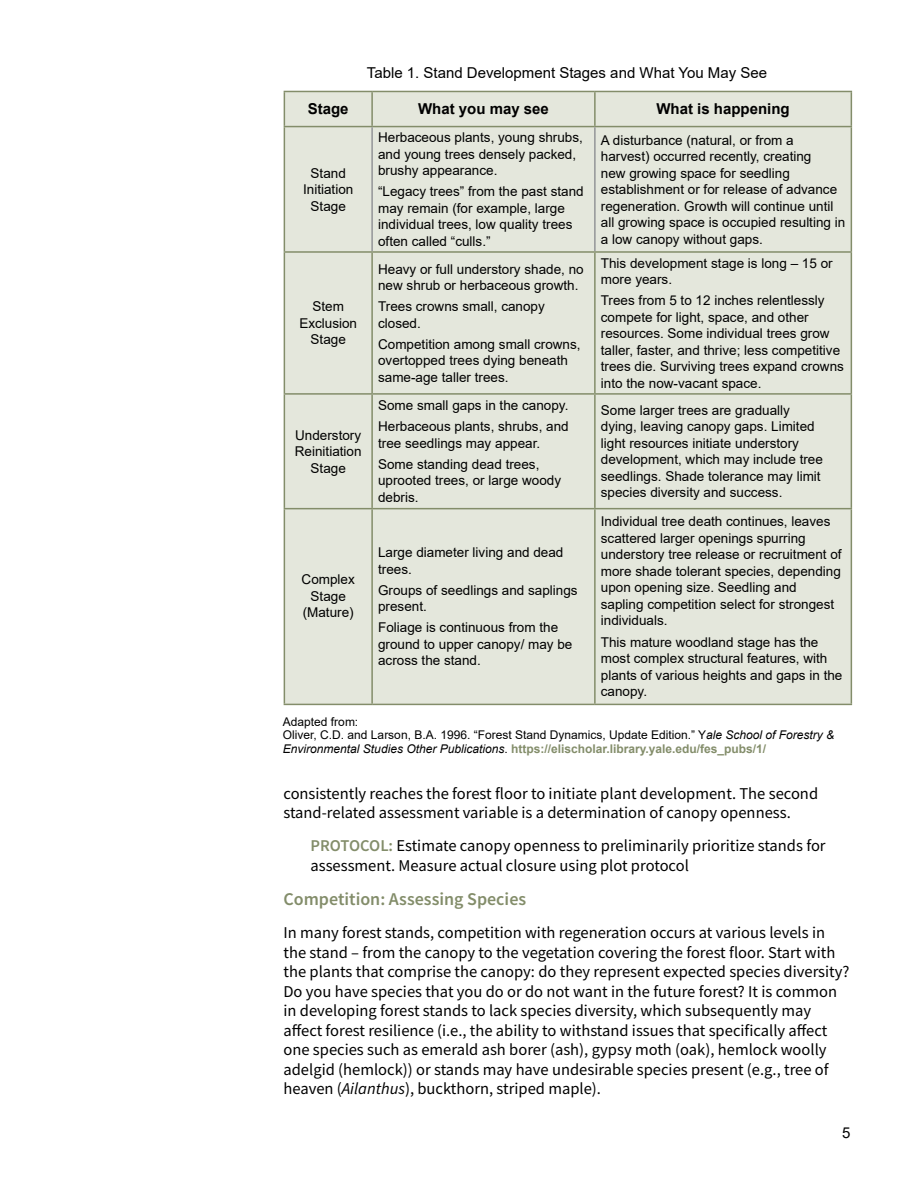
<style>
.page{position:relative;width:918px;height:1188px;background:#fff}
.page>*{position:absolute;margin:0;border:0;box-sizing:border-box;transform-origin:0 0}
.t1{font:600 18px "Source Sans Pro";color:#838d6a}
.t2{font:16.5px/19.5px "Source Sans Pro";color:#000}
.t3{font:15px "Arial";color:#000}
.t4{font:700 15px "Arial";color:#000}
.t5{font:13.5px/16.5px "Arial";color:#000}
.t6{font:12px/13.5px "Arial";color:#000}
.s1{font-style:italic}
.s2{font-weight:700;color:#838d6a}
.s3{font-weight:600;color:#838d6a}
</style>
<div class="page">
<div style="left:285px;top:92px;width:566px;height:612px;background:#e4e7dc"></div>
<hr style="left:284px;top:393px;width:88px;height:2px;background:#838d6a">
<hr style="left:372px;top:393px;width:223px;height:2px;background:#838d6a">
<hr style="left:595px;top:393px;width:257px;height:2px;background:#838d6a">
<hr style="left:284px;top:508px;width:88px;height:1px;background:#838d6a">
<hr style="left:372px;top:508px;width:223px;height:1px;background:#838d6a">
<hr style="left:595px;top:508px;width:257px;height:1px;background:#838d6a">
<hr style="left:284px;top:91px;width:88px;height:1px;background:#838d6a">
<hr style="left:284px;top:92px;width:1px;height:34px;background:#838d6a">
<hr style="left:372px;top:91px;width:223px;height:1px;background:#838d6a">
<hr style="left:371px;top:92px;width:2px;height:34px;background:#838d6a">
<hr style="left:595px;top:91px;width:257px;height:1px;background:#838d6a">
<hr style="left:594px;top:92px;width:2px;height:34px;background:#838d6a">
<hr style="left:851px;top:92px;width:1px;height:34px;background:#838d6a">
<hr style="left:284px;top:126px;width:88px;height:1px;background:#838d6a">
<hr style="left:372px;top:126px;width:223px;height:1px;background:#838d6a">
<hr style="left:595px;top:126px;width:257px;height:1px;background:#838d6a">
<hr style="left:284px;top:127px;width:1px;height:124px;background:#838d6a">
<hr style="left:851px;top:127px;width:1px;height:124px;background:#838d6a">
<hr style="left:371px;top:127px;width:2px;height:124px;background:#939598">
<hr style="left:594px;top:127px;width:2px;height:124px;background:#939598">
<hr style="left:284px;top:251px;width:88px;height:2px;background:#838d6a">
<hr style="left:284px;top:253px;width:1px;height:140px;background:#838d6a">
<hr style="left:372px;top:251px;width:223px;height:2px;background:#838d6a">
<hr style="left:371px;top:253px;width:2px;height:140px;background:#838d6a">
<hr style="left:595px;top:251px;width:257px;height:2px;background:#838d6a">
<hr style="left:594px;top:253px;width:2px;height:140px;background:#838d6a">
<hr style="left:851px;top:253px;width:1px;height:140px;background:#838d6a">
<hr style="left:284px;top:395px;width:1px;height:113px;background:#838d6a">
<hr style="left:371px;top:395px;width:2px;height:113px;background:#838d6a">
<hr style="left:594px;top:395px;width:2px;height:113px;background:#838d6a">
<hr style="left:851px;top:395px;width:1px;height:113px;background:#838d6a">
<hr style="left:284px;top:509px;width:1px;height:195px;background:#838d6a">
<hr style="left:371px;top:509px;width:2px;height:195px;background:#838d6a">
<hr style="left:594px;top:509px;width:2px;height:195px;background:#838d6a">
<hr style="left:851px;top:509px;width:1px;height:195px;background:#838d6a">
<hr style="left:284px;top:704px;width:88px;height:1px;background:#838d6a">
<hr style="left:372px;top:704px;width:223px;height:1px;background:#838d6a">
<hr style="left:595px;top:704px;width:257px;height:1px;background:#838d6a">
<p class="t3" style="left:367px;top:63px;width:402px">Table 1. Stand Development Stages and What You May See</p>
<p class="t4" style="left:308px;top:99px;width:42px">Stage</p>
<p class="t4" style="left:418px;top:99px;width:132px">What you may see</p>
<p class="t4" style="left:656px;top:99px;width:135px">What is happening</p>
<p class="t5" style="left:303px;top:165px;width:52px;text-align:center">Stand<br>Initiation<br>Stage</p>
<p class="t5" style="left:299px;top:298px;width:59px;text-align:center">Stem<br>Exclusion<br>Stage</p>
<p class="t5" style="left:295px;top:427px;width:68px;text-align:center">Understory<br>Reinitiation<br>Stage</p>
<p class="t5" style="left:378px;top:129px;width:206px">Herbaceous plants, young shrubs, and young trees densely packed, brushy appearance.</p>
<p class="t5" style="left:378px;top:183px;width:207px">“Legacy trees” from the past stand may remain (for example, large individual trees, low quality trees often called “culls.”</p>
<p class="t5" style="left:378px;top:261px;width:207px">Heavy or full understory shade, no new shrub or herbaceous growth.</p>
<p class="t5" style="left:378px;top:298px;width:168px">Trees crowns small, canopy closed.</p>
<p class="t5" style="left:378px;top:336px;width:204px">Competition among small crowns, overtopped trees dying beneath same-age taller trees.</p>
<p class="t5" style="left:378px;top:395px;width:192px;line-height:21.1px">Some small gaps in the canopy.<br>Herbaceous plants, shrubs, and</p>
<p class="t5" style="left:378px;top:432px;width:164px;line-height:21.1px">tree seedlings may appear.<br>Some standing dead trees,</p>
<p class="t5" style="left:378px;top:472px;width:185px">uprooted trees, or large woody debris.</p>
<p class="t5" style="left:302px;top:571px;width:55px;text-align:center">Complex<br>Stage (Mature)</p>
<p class="t5" style="left:378px;top:544px;width:187px">Large diameter living and dead trees.</p>
<p class="t5" style="left:378px;top:582px;width:201px">Groups of seedlings and saplings present.</p>
<p class="t5" style="left:378px;top:619px;width:196px">Foliage is continuous from the ground to upper canopy/ may be across the stand.</p>
<p class="t5" style="left:601px;top:132px;width:246px">A disturbance (natural, or from a harvest) occurred recently, creating<br>new growing space for seedling establishment or for release of advance regeneration. Growth will continue until all growing space is occupied resulting in a low canopy without gaps.</p>
<p class="t5" style="left:601px;top:255px;width:233px">This development stage is long – 15 or more years.</p>
<p class="t5" style="left:601px;top:292px;width:245px">Trees from 5 to 12 inches relentlessly compete for light, space, and other resources. Some individual trees grow taller, faster, and thrive; less competitive trees die. Surviving trees expand crowns into the now-vacant space.</p>
<p class="t5" style="left:601px;top:402px;width:224px">Some larger trees are gradually dying, leaving canopy gaps. Limited light resources initiate understory development, which may include tree seedlings. Shade tolerance may limit species diversity and success.</p>
<p class="t5" style="left:601px;top:513px;width:242px">Individual tree death continues, leaves scattered larger openings spurring understory tree release or recruitment of more shade tolerant species, depending upon opening size. Seedling and sapling competition select for strongest individuals.</p>
<p class="t5" style="left:601px;top:633px;width:243px">This mature woodland stage has the most complex structural features, with plants of various heights and gaps in the canopy.</p>
<p class="t6" style="left:283px;top:715px;width:553px">Adapted from:<br>Oliver, C.D. and Larson, B.A. 1996. “Forest Stand Dynamics, Update Edition.” Y<span class="s1">ale School of Forestry &amp;<br>Environmental Studies Other Publications</span>. <span class="s2">https://elischolar.library.yale.edu/fes_pubs/1/</span></p>
<p class="t2" style="left:284px;top:783px;width:536px">consistently reaches the forest floor to initiate plant development. The second stand-related assessment variable is a determination of canopy openness.</p>
<p class="t2" style="left:310px;top:836px;width:517px"><span class="s3">PROTOCOL:</span> Estimate canopy openness to preliminarily prioritize stands for assessment. Measure actual closure using plot protocol</p>
<h1 class="t1" style="left:284px;top:887px;width:244px">Competition: Assessing Species</h1>
<p class="t2" style="left:284px;top:923px;width:568px">In many forest stands, competition with regeneration occurs at various levels in the stand – from the canopy to the vegetation covering the forest floor. Start with the plants that comprise the canopy: do they represent expected species diversity?<br>Do you have species that you do or do not want in the future forest? It is common in developing forest stands to lack species diversity, which subsequently may affect forest resilience (i.e., the ability to withstand issues that specifically affect one species such as emerald ash borer (ash), gypsy moth (oak), hemlock woolly adelgid (hemlock)) or stands may have undesirable species present (e.g., tree of heaven (<span class="s1">Ailanthus</span>), buckthorn, striped maple).</p>
<p class="t3" style="left:842px;top:1123px;width:10px">5</p>
</div>
